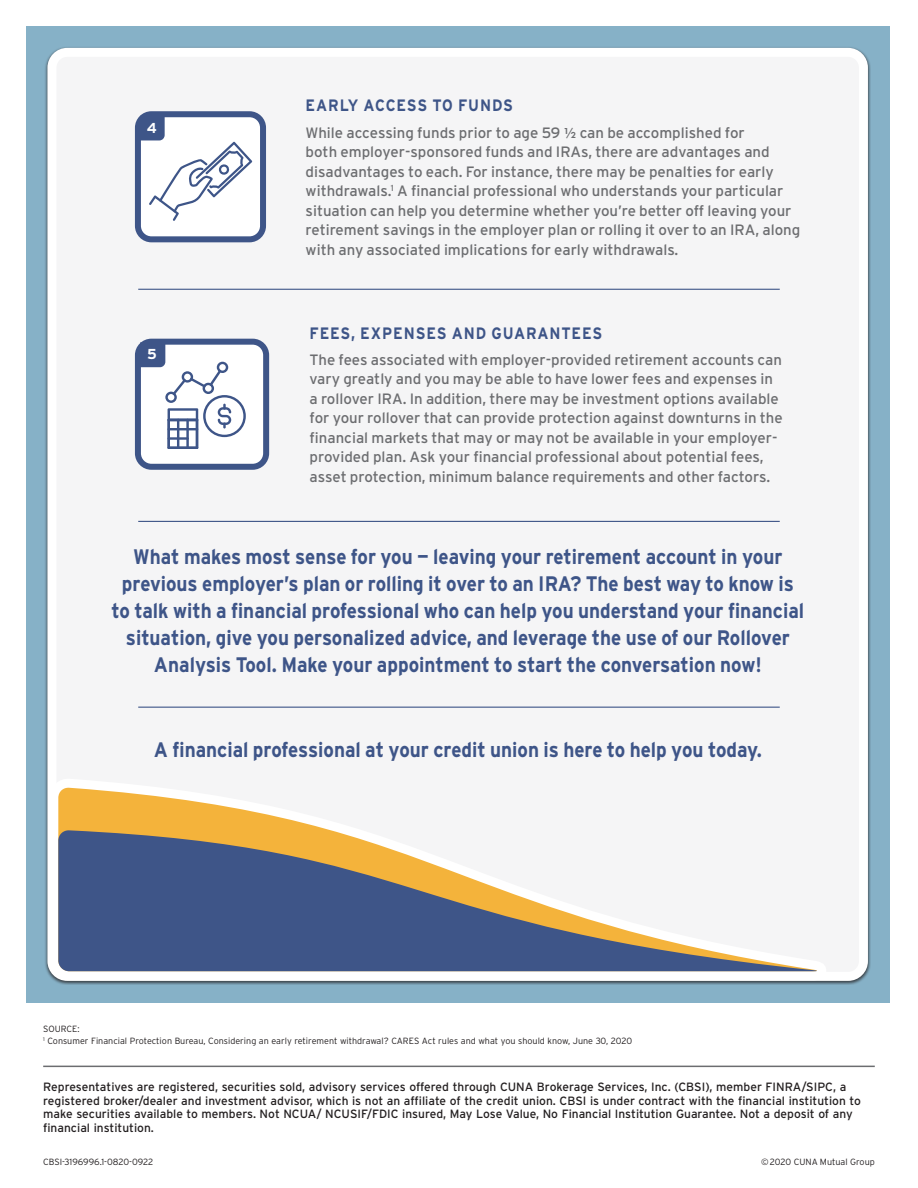
<style>
.page{position:relative;width:918px;height:1188px;background:#fff}
.page>*{position:absolute;margin:0;border:0;box-sizing:border-box;transform-origin:0 0}
.t1{font:700 21px/27px "Interstate";color:#3e5588;text-align:center;scale:.9 1}
.t2{font:700 16.5px "Interstate";letter-spacing:.06em;color:#3e5588;scale:.9 1}
.t3{font:15px/19.5px "Interstate";color:#6c6d70}
.t4{font:700 14.4px "Interstate";color:#fff}
.disclosure{font:12px/13.5px "Interstate";color:#231f20}
.t5{font:300 9px/12px "Interstate";color:#231f20}
.s1{font-family:"Futura PT";font-weight:600}
</style>
<div class="page">
<div style="left:26px;top:26px;width:864px;height:977px;background:#86b1c7"></div>
<div style="left:52px;top:52px;width:811px;height:924px;background:#f5f5f6;border-radius:15px"></div>
<div style="left:47px;top:48px;width:821px;height:933px;border:9px solid #fff;border-radius:15px"></div>
<svg style="left:45px;top:772px;width:782px;height:213px"></svg>
<svg style="left:58px;top:830px;width:761px;height:141px;fill:#3e5588"></svg>
<hr style="left:138px;top:289px;width:642px;height:1px;background:#3e5588">
<div style="left:138px;top:114px;width:125px;height:125px;background:#fff;border-radius:14px"></div>
<div style="left:135px;top:111px;width:131px;height:131px;border:6px solid #3e5588;border-radius:14px"></div>
<div style="left:138px;top:342px;width:128px;height:125px;background:#fff;border-radius:14px"></div>
<div style="left:135px;top:339px;width:134px;height:131px;border:6px solid #3e5588;border-radius:14px"></div>
<svg style="left:140px;top:342px;width:106px;height:107px"></svg>
<hr style="left:168px;top:419px;width:2px;height:30px;background:#3e5588">
<hr style="left:177px;top:419px;width:2px;height:30px;background:#3e5588">
<hr style="left:186px;top:419px;width:3px;height:30px;background:#3e5588">
<hr style="left:196px;top:419px;width:2px;height:30px;background:#3e5588">
<hr style="left:168px;top:419px;width:30px;height:2px;background:#3e5588">
<hr style="left:168px;top:428px;width:30px;height:2px;background:#3e5588">
<hr style="left:168px;top:437px;width:21px;height:3px;background:#3e5588">
<hr style="left:168px;top:447px;width:30px;height:2px;background:#3e5588">
<svg style="left:140px;top:116px;width:112px;height:105px"></svg>
<hr style="left:138px;top:521px;width:642px;height:1px;background:#3e5588">
<hr style="left:138px;top:707px;width:642px;height:1px;background:#3e5588">
<hr style="left:43px;top:1066px;width:832px;height:1px;background:#6c6d70">
<p class="t4" style="left:147px;top:119px;width:12px">4</p>
<p class="t4" style="left:147px;top:346px;width:11px">5</p>
<p class="t2" style="left:306px;top:96px;width:232px">EARLY ACCESS TO FUNDS</p>
<p class="t3" style="left:306px;top:123px;width:496px">While accessing funds prior to age 59 <span class="s1">½</span> can be accomplished for<br>both employer-sponsored funds and IRAs, there are advantages and disadvantages to each. For instance, there may be penalties for early withdrawals.<sup>1</sup> A financial professional who understands your particular situation can help you determine whether you’re better off leaving your retirement savings in the employer plan or rolling it over to an IRA, along with any associated implications for early withdrawals.</p>
<p class="t2" style="left:310px;top:323px;width:327px">FEES, EXPENSES AND GUARANTEES</p>
<p class="t3" style="left:310px;top:350px;width:475px">The fees associated with employer-provided retirement accounts can vary greatly and you may be able to have lower fees and expenses in a rollover IRA. In addition, there may be investment options available for your rollover that can provide protection against downturns in the financial markets that may or may not be available in your employer&shy;provided plan. Ask your financial professional about potential fees, asset protection, minimum balance requirements and other factors.</p>
<p class="t1" style="left:112px;top:543px;width:771px">What makes most sense for you — leaving your retirement account in your previous employer’s plan or rolling it over to an IRA? The best way to know is to talk with a financial professional who can help you understand your financial situation, give you personalized advice, and leverage the use of our Rollover Analysis Tool. Make your appointment to start the conversation now!</p>
<p class="t1" style="left:154px;top:736px;width:677px">A financial professional at your credit union is here to help you today.</p>
<p class="t5" style="left:43px;top:1023px;width:590px">SOURCE:<br><sup>1</sup> Consumer Financial Protection Bureau, Considering an early retirement withdrawal? CARES Act rules and what you should know, June 30, 2020</p>
<p class="disclosure" style="left:43px;top:1080px;width:819px">Representatives are registered, securities sold, advisory services offered through CUNA Brokerage Services, Inc. (CBSI), member FINRA/SIPC, a registered broker/dealer and investment advisor, which is not an affiliate of the credit union. CBSI is under contract with the financial institution to make securities available to members. Not NCUA/ NCUSIF/FDIC insured, May Lose Value, No Financial Institution Guarantee. Not a deposit of any financial institution.</p>
<p class="t5" style="left:43px;top:1156px;width:111px">CBSI-3196996.1-0820-0922</p>
<p class="t5" style="left:761px;top:1156px;width:115px">© 2020 CUNA Mutual Group</p>
</div>
